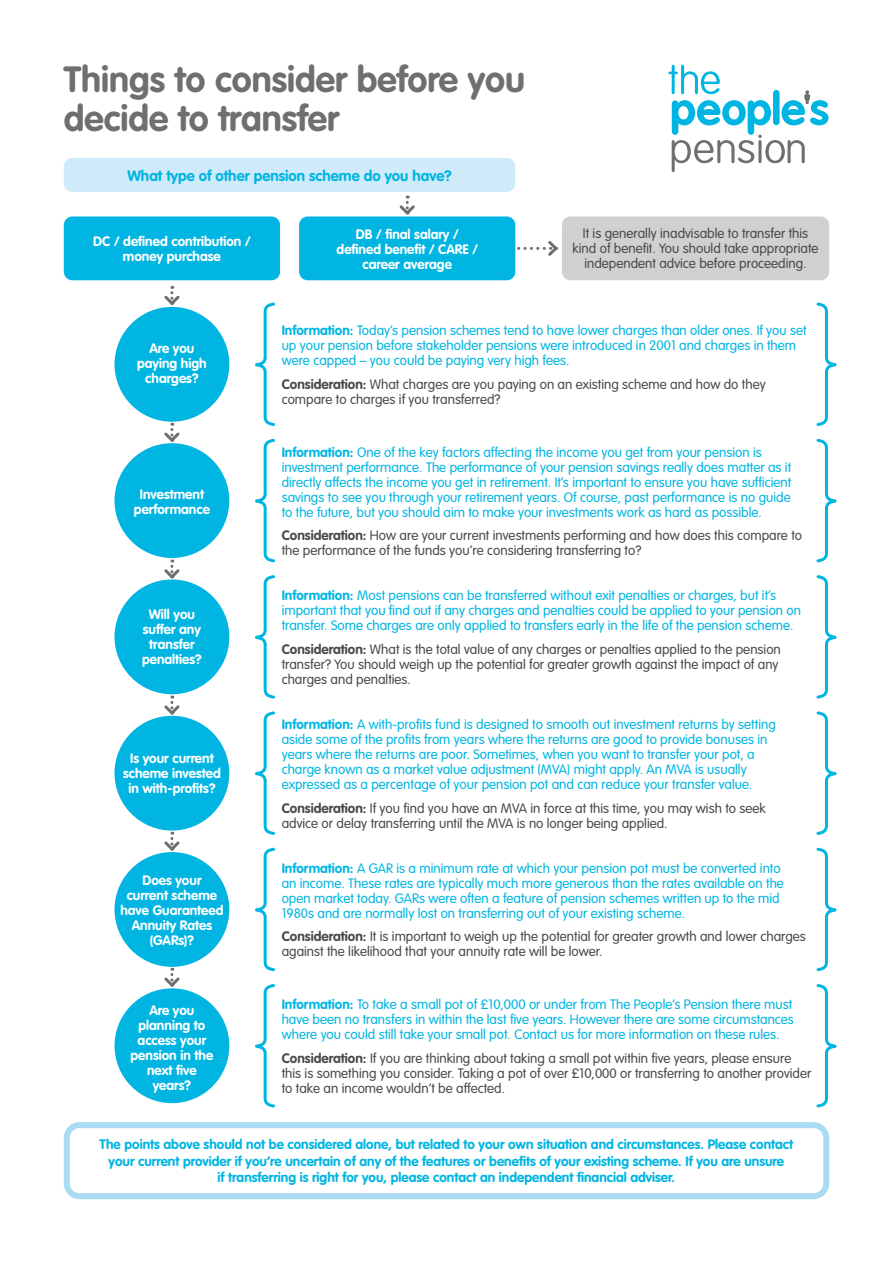
<style>
.page{position:relative;width:893px;height:1263px;background:#fff}
.page>*{position:absolute;margin:0;border:0;box-sizing:border-box;transform-origin:0 0}
.t1{font:700 36px/39px "VAG Rounded Std";color:#706f6f}
.t2{font:700 15px "VAG Rounded Std";color:#00b5e2}
.t3{font:300 13.5px/15px "VAG Rounded Std";color:#00b5e2}
.t4{font:300 13.5px/15px "VAG Rounded Std";color:#4a4a49}
.t5{font:700 13.5px/15px "VAG Rounded Std";color:#fff;text-align:center}
.t6{font:700 13.5px/16.5px "VAG Rounded Std";color:#00b5e2;text-align:center}
.s1{font-weight:700}
</style>
<div class="page">
<svg style="left:515px;top:238px;width:44px;height:21px"></svg>
<div style="left:64px;top:158px;width:451px;height:34px;background:#cfeaf8;border-radius:9px"></div>
<div style="left:299px;top:216px;width:216px;height:64px;background:#00b5e2;border-radius:9px"></div>
<div style="left:562px;top:216px;width:267px;height:64px;background:#d0d0d0;border-radius:9px"></div>
<div style="left:64px;top:216px;width:216px;height:64px;background:#00b5e2;border-radius:9px"></div>
<div style="left:64px;top:1122px;width:765px;height:77px;border:6px solid #a9dcf3;border-radius:13px"></div>
<svg style="left:255px;top:302px;width:21px;height:124px"></svg>
<div style="left:115px;top:307px;width:114px;height:115px;background:#00b5e2;border-radius:50%"></div>
<svg style="left:816px;top:302px;width:21px;height:124px"></svg>
<svg style="left:255px;top:438px;width:21px;height:125px"></svg>
<div style="left:115px;top:443px;width:114px;height:115px;background:#00b5e2;border-radius:50%"></div>
<svg style="left:816px;top:438px;width:21px;height:125px"></svg>
<svg style="left:255px;top:575px;width:21px;height:124px"></svg>
<div style="left:115px;top:579px;width:114px;height:115px;background:#00b5e2;border-radius:50%"></div>
<svg style="left:816px;top:575px;width:21px;height:124px"></svg>
<svg style="left:255px;top:711px;width:21px;height:124px"></svg>
<div style="left:115px;top:716px;width:114px;height:114px;background:#00b5e2;border-radius:50%"></div>
<svg style="left:816px;top:711px;width:21px;height:124px"></svg>
<svg style="left:255px;top:847px;width:21px;height:125px"></svg>
<div style="left:115px;top:852px;width:114px;height:115px;background:#00b5e2;border-radius:50%"></div>
<svg style="left:816px;top:847px;width:21px;height:125px"></svg>
<svg style="left:255px;top:984px;width:21px;height:124px"></svg>
<div style="left:115px;top:988px;width:114px;height:115px;background:#00b5e2;border-radius:50%"></div>
<svg style="left:816px;top:984px;width:21px;height:124px"></svg>
<svg style="left:162px;top:423px;width:19px;height:21px"></svg>
<svg style="left:164px;top:286px;width:16px;height:21px"></svg>
<svg style="left:397px;top:196px;width:21px;height:21px"></svg>
<svg style="left:162px;top:559px;width:20px;height:22px"></svg>
<svg style="left:162px;top:695px;width:20px;height:22px"></svg>
<svg style="left:162px;top:832px;width:20px;height:21px"></svg>
<svg style="left:164px;top:968px;width:16px;height:21px"></svg>
<svg style="left:668px;top:65px;width:160px;height:107px"></svg>
<h1 class="t1" style="left:64px;top:61px;width:463px">Things to consider before you decide to transfer</h1>
<p class="t2" style="left:127px;top:167px;width:326px">What type of other pension scheme do you have?</p>
<p class="t5" style="left:93px;top:234px;width:159px">DC / defined contribution / money purchase</p>
<p class="t5" style="left:137px;top:341px;width:71px">Are you paying high charges?</p>
<p class="t5" style="left:134px;top:487px;width:77px">Investment performance</p>
<p class="t5" style="left:142px;top:607px;width:61px">Will you suffer any transfer penalties?</p>
<p class="t5" style="left:123px;top:751px;width:99px">Is your current scheme invested in with-profits?</p>
<p class="t5" style="left:120px;top:873px;width:105px">Does your current scheme have Guaranteed<br>Annuity Rates (GARs)?</p>
<p class="t5" style="left:131px;top:1003px;width:84px">Are you planning to access your pension in the next five years?</p>
<p class="t5" style="left:337px;top:227px;width:143px">DB / final salary / defined benefit / CARE / career average</p>
<p class="t4" style="left:573px;top:226px;width:247px;text-align:center">It is generally inadvisable to transfer this kind of benefit. You should take appropriate independent advice before proceeding.</p>
<p class="t3" style="left:282px;top:323px;width:526px"><span class="s1">Information:</span> Today’s pension schemes tend to have lower charges than older ones. If you set up your pension before stakeholder pensions were introduced in 2001 and charges in them were capped – you could be paying very high fees.</p>
<p class="t4" style="left:282px;top:377px;width:485px"><span class="s1">Consideration:</span> What charges are you paying on an existing scheme and how do they compare to charges if you transferred?</p>
<p class="t3" style="left:282px;top:445px;width:511px"><span class="s1">Information:</span> One of the key factors affecting the income you get from your pension is investment performance. The performance of your pension savings really does matter as it directly affects the income you get in retirement. It’s important to ensure you have sufficient savings to see you through your retirement years. Of course, past performance is no guide to the future, but you should aim to make your investments work as hard as possible.</p>
<p class="t4" style="left:282px;top:528px;width:522px"><span class="s1">Consideration:</span> How are your current investments performing and how does this compare to the performance of the funds you’re considering transferring to?</p>
<p class="t3" style="left:282px;top:589px;width:521px"><span class="s1">Information:</span> Most pensions can be transferred without exit penalties or charges, but it’s important that you find out if any charges and penalties could be applied to your pension on transfer. Some charges are only applied to transfers early in the life of the pension scheme.</p>
<p class="t4" style="left:282px;top:642px;width:501px"><span class="s1">Consideration:</span> What is the total value of any charges or penalties applied to the pension transfer? You should weigh up the potential for greater growth against the impact of any charges and penalties.</p>
<p class="t3" style="left:282px;top:717px;width:496px"><span class="s1">Information:</span> A with-profits fund is designed to smooth out investment returns by setting aside some of the profits from years where the returns are good to provide bonuses in years where the returns are poor. Sometimes, when you want to transfer your pot, a charge known as a market value adjustment (MVA) might apply. An MVA is usually expressed as a percentage of your pension pot and can reduce your transfer value.</p>
<p class="t4" style="left:282px;top:801px;width:486px"><span class="s1">Consideration:</span> If you find you have an MVA in force at this time, you may wish to seek advice or delay transferring until the MVA is no longer being applied.</p>
<p class="t3" style="left:282px;top:861px;width:504px"><span class="s1">Information:</span> A GAR is a minimum rate at which your pension pot must be converted into an income. These rates are typically much more generous than the rates available on the open market today. GARs were often a feature of pension schemes written up to the mid 1980s and are normally lost on transferring out of your existing scheme.</p>
<p class="t4" style="left:282px;top:930px;width:526px"><span class="s1">Consideration:</span> It is important to weigh up the potential for greater growth and lower charges against the likelihood that your annuity rate will be lower.</p>
<p class="t3" style="left:282px;top:997px;width:514px"><span class="s1">Information:</span> To take a small pot of £10,000 or under from The People’s Pension there must have been no transfers in within the last five years. However there are some circumstances where you could still take your small pot. Contact us for more information on these rules.</p>
<p class="t4" style="left:282px;top:1051px;width:531px"><span class="s1">Consideration:</span> If you are thinking about taking a small pot within five years, please ensure this is something you consider. Taking a pot of over £10,000 or transferring to another provider to take an income wouldn’t be affected.</p>
<p class="t6" style="left:100px;top:1137px;width:695px">The points above should not be considered alone, but related to your own situation and circumstances. Please contact your current provider if you’re uncertain of any of the features or benefits of your existing scheme. If you are unsure<br>if transferring is right for you, please contact an independent financial adviser.</p>
</div>
